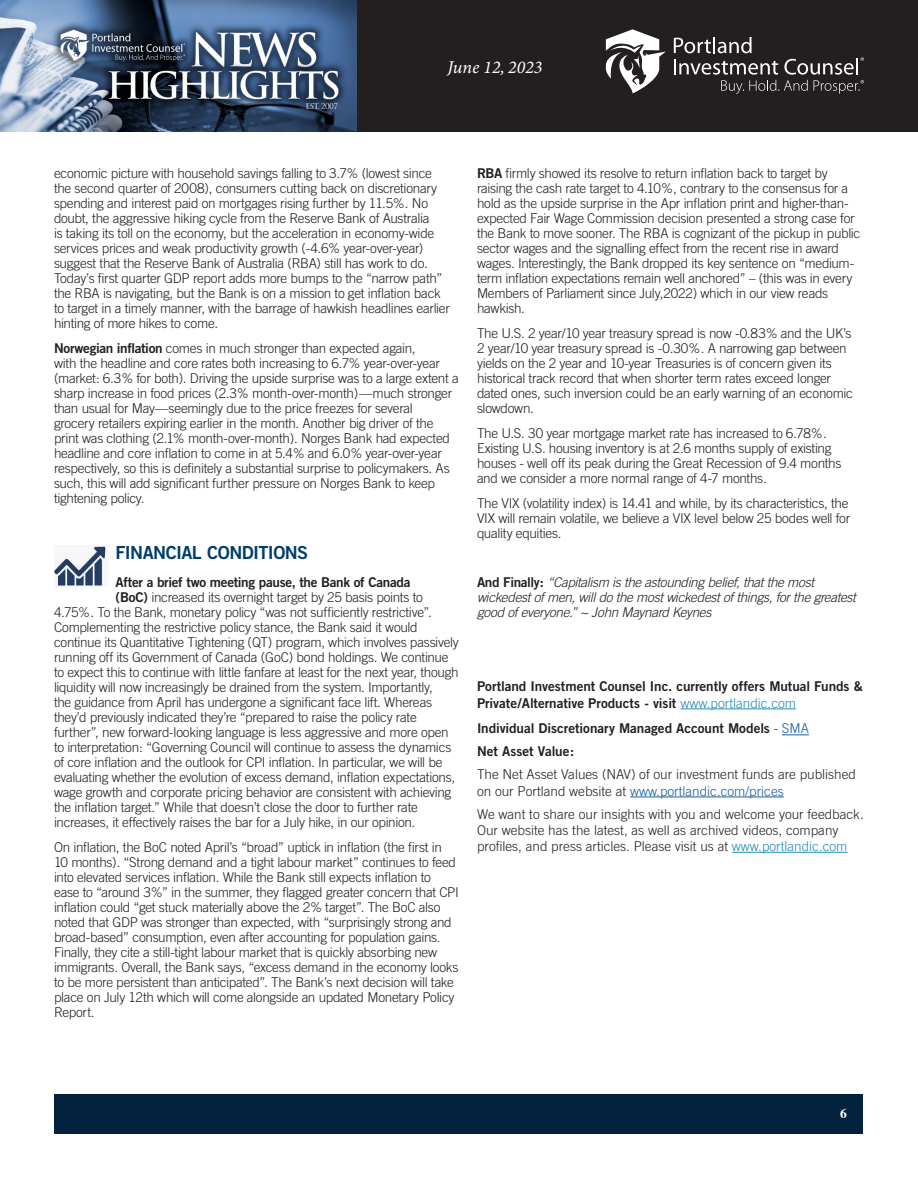
<style>
.page{position:relative;width:918px;height:1188px;background:#fff}
.page>*{position:absolute;margin:0;border:0;box-sizing:border-box;transform-origin:0 0}
.Article_-_Body{font:18px "Trade Gothic Bold Two";letter-spacing:-.03em;color:#003e69}
.t1{font:italic 18px "Minion Variable Concept";color:#fff}
.Article_-_Body-2{font:300 13.5px/15px "Trade Gothic";letter-spacing:-.02em;color:#231f20}
.Article_-_Body-3{font:300 13.5px/16.2px "Trade Gothic";color:#231f20}
.Article_-_Body-4{font:13.5px/16.2px "Trade Gothic Bold Two";letter-spacing:-.005em;color:#231f20}
.Article_-_Body-5{font:italic 300 13.5px/15px "Trade Gothic";letter-spacing:-.025em;color:#231f20}
.t2{font:700 13.5px "Times";color:#fff}
.s1{font-family:"Trade Gothic Bold Two";font-weight:400}
.s2{font-family:"Trade Gothic Bold Two";font-weight:400;font-style:normal}
.s3{font-family:"Trade Gothic";font-weight:300;color:#218cb6}
.s4{font-family:"Trade Gothic";font-weight:300}
.s5{font-family:"Trade Gothic";font-weight:300;color:#175d9e}
.s6{color:#175d9e}
.s7{color:#218cb6}
</style>
<div class="page">
<div style="left:356px;top:0;width:562px;height:132px;background:#231f20"></div>
<img style="left:0;top:0;width:356px;height:132px">
<svg style="left:674px;top:37px;width:190px;height:57px"></svg>
<svg style="left:606px;top:29px;width:60px;height:64px"></svg>
<div style="left:55px;top:1094px;width:808px;height:39px;background:#04213e"></div>
<img style="left:54px;top:546px;width:52px;height:40px">
<hr style="left:681px;top:709px;width:115px;height:1px;background:#218cb6">
<svg style="left:782px;top:734px;width:27px;height:1px"></svg>
<hr style="left:630px;top:797px;width:154px;height:1px;background:#175d9e">
<hr style="left:732px;top:852px;width:116px;height:1px;background:#218cb6">
<h1 class="t1" style="left:447px;top:55px;width:97px">June 12, 2023</h1>
<p class="Article_-_Body-2" style="left:54px;top:166px;width:397px">economic picture with household savings falling to 3.7% (lowest since the second quarter of 2008), consumers cutting back on discretionary spending and interest paid on mortgages rising further by 11.5%. No doubt, the aggressive hiking cycle from the Reserve Bank of Australia<br>is taking its toll on the economy, but the acceleration in economy-wide services prices and weak productivity growth (-4.6% year-over-year) suggest that the Reserve Bank of Australia (RBA) still has work to do.<br>Today’s first quarter GDP report adds more bumps to the “narrow path” the RBA is navigating, but the Bank is on a mission to get inflation back to target in a timely manner, with the barrage of hawkish headlines earlier hinting of more hikes to come.</p>
<p class="Article_-_Body-2" style="left:54px;top:340px;width:406px"><span class="s1">Norwegian inflation</span> comes in much stronger than expected again,<br>with the headline and core rates both increasing to 6.7% year-over-year (market: 6.3% for both). Driving the upside surprise was to a large extent a sharp increase in food prices (2.3% month-over-month)—much stronger than usual for May—seemingly due to the price freezes for several<br>grocery retailers expiring earlier in the month. Another big driver of the print was clothing (2.1% month-over-month). Norges Bank had expected headline and core inflation to come in at 5.4% and 6.0% year-over-year respectively, so this is definitely a substantial surprise to policymakers. As such, this will add significant further pressure on Norges Bank to keep tightening policy.</p>
<p class="Article_-_Body" style="left:116px;top:541px;width:194px">FINANCIAL CONDITIONS</p>
<p class="Article_-_Body-4" style="left:116px;top:574px;width:296px">After a brief two meeting pause, the Bank of Canada</p>
<p class="Article_-_Body-2" style="left:116px;top:590px;width:309px"><span class="s1">(BoC)</span> increased its overnight target by 25 basis points to</p>
<p class="Article_-_Body-2" style="left:54px;top:605px;width:379px">4.75%. To the Bank, monetary policy “was not sufficiently restrictive”.</p>
<p class="Article_-_Body-2" style="left:54px;top:620px;width:365px">Complementing the restrictive policy stance, the Bank said it would</p>
<p class="Article_-_Body-2" style="left:54px;top:635px;width:406px">continue its Quantitative Tightening (QT) program, which involves passively</p>
<p class="Article_-_Body-2" style="left:54px;top:650px;width:396px">running off its Government of Canada (GoC) bond holdings. We continue</p>
<p class="Article_-_Body-2" style="left:54px;top:665px;width:406px">to expect this to continue with little fanfare at least for the next year, though</p>
<p class="Article_-_Body-2" style="left:54px;top:680px;width:381px">liquidity will now increasingly be drained from the system. Importantly,</p>
<p class="Article_-_Body-2" style="left:54px;top:695px;width:380px">the guidance from April has undergone a significant face lift. Whereas</p>
<p class="Article_-_Body-2" style="left:54px;top:710px;width:364px">they’d previously indicated they’re “prepared to raise the policy rate</p>
<p class="Article_-_Body-2" style="left:54px;top:725px;width:396px">further”, new forward-looking language is less aggressive and more open</p>
<p class="Article_-_Body-2" style="left:54px;top:740px;width:399px">to interpretation: “Governing Council will continue to assess the dynamics</p>
<p class="Article_-_Body-2" style="left:54px;top:755px;width:390px">of core inflation and the outlook for CPI inflation. In particular, we will be</p>
<p class="Article_-_Body-2" style="left:54px;top:770px;width:403px">evaluating whether the evolution of excess demand, inflation expectations,</p>
<p class="Article_-_Body-2" style="left:54px;top:785px;width:399px">wage growth and corporate pricing behavior are consistent with achieving</p>
<p class="Article_-_Body-2" style="left:54px;top:800px;width:365px">the inflation target.” While that doesn’t close the door to further rate</p>
<p class="Article_-_Body-2" style="left:54px;top:815px;width:363px">increases, it effectively raises the bar for a July hike, in our opinion.</p>
<p class="Article_-_Body-2" style="left:54px;top:840px;width:406px">On inflation, the BoC noted April’s “broad” uptick in inflation (the first in 10 months). “Strong demand and a tight labour market” continues to feed into elevated services inflation. While the Bank still expects inflation to ease to “around 3%” in the summer, they flagged greater concern that CPI inflation could “get stuck materially above the 2% target”. The BoC also noted that GDP was stronger than expected, with “surprisingly strong and broad-based” consumption, even after accounting for population gains.<br>Finally, they cite a still-tight labour market that is quickly absorbing new immigrants. Overall, the Bank says, “excess demand in the economy looks to be more persistent than anticipated”. The Bank’s next decision will take place on July 12th which will come alongside an updated Monetary Policy Report.</p>
<p class="Article_-_Body-2" style="left:477px;top:166px;width:385px"><span class="s1">RBA</span> firmly showed its resolve to return inflation back to target by raising the cash rate target to 4.10%, contrary to the consensus for a hold as the upside surprise in the Apr inflation print and higher-than&shy;expected Fair Wage Commission decision presented a strong case for the Bank to move sooner. The RBA is cognizant of the pickup in public sector wages and the signalling effect from the recent rise in award wages. Interestingly, the Bank dropped its key sentence on “medium&shy;term inflation expectations remain well anchored” – (this was in every Members of Parliament since July,2022) which in our view reads hawkish.</p>
<p class="Article_-_Body-2" style="left:477px;top:326px;width:377px">The U.S. 2 year/10 year treasury spread is now -0.83% and the UK’s 2 year/10 year treasury spread is -0.30%. A narrowing gap between yields on the 2 year and 10-year Treasuries is of concern given its historical track record that when shorter term rates exceed longer dated ones, such inversion could be an early warning of an economic slowdown.</p>
<p class="Article_-_Body-2" style="left:477px;top:425px;width:366px">The U.S. 30 year mortgage market rate has increased to 6.78%.<br>Existing U.S. housing inventory is at 2.6 months supply of existing houses - well off its peak during the Great Recession of 9.4 months and we consider a more normal range of 4-7 months.</p>
<p class="Article_-_Body-2" style="left:477px;top:495px;width:375px">The VIX (volatility index) is 14.41 and while, by its characteristics, the<br>VIX will remain volatile, we believe a VIX level below 25 bodes well for quality equities.</p>
<p class="Article_-_Body-5" style="left:477px;top:575px;width:380px"><span class="s2">And Finally:</span> “Capitalism is the astounding belief, that the most wickedest of men, will do the most wickedest of things, for the greatest good of everyone.” ~ John Maynard Keynes</p>
<p class="Article_-_Body-4" style="left:477px;top:678px;width:387px">Portland Investment Counsel Inc. currently offers Mutual Funds &amp;<br>Private/Alternative Products - visit <span class="s3">www.portlandic.com</span></p>
<p class="Article_-_Body-4" style="left:477px;top:720px;width:333px">Individual Discretionary Managed Account Models <span class="s4">-</span> <span class="s5">SMA</span></p>
<p class="Article_-_Body-4" style="left:477px;top:743px;width:99px">Net Asset Value:</p>
<p class="Article_-_Body-3" style="left:477px;top:766px;width:381px">The Net Asset Values (NAV) of our investment funds are published on our Portland website at <span class="s6">www.portlandic.com/prices</span></p>
<p class="Article_-_Body-3" style="left:477px;top:805px;width:388px">We want to share our insights with you and welcome your feedback.<br>Our website has the latest, as well as archived videos, company profiles, and press articles. Please visit us at <span class="s7">www.portlandic.com</span></p>
<p class="t2" style="left:840px;top:1100px;width:8px">6</p>
</div>
